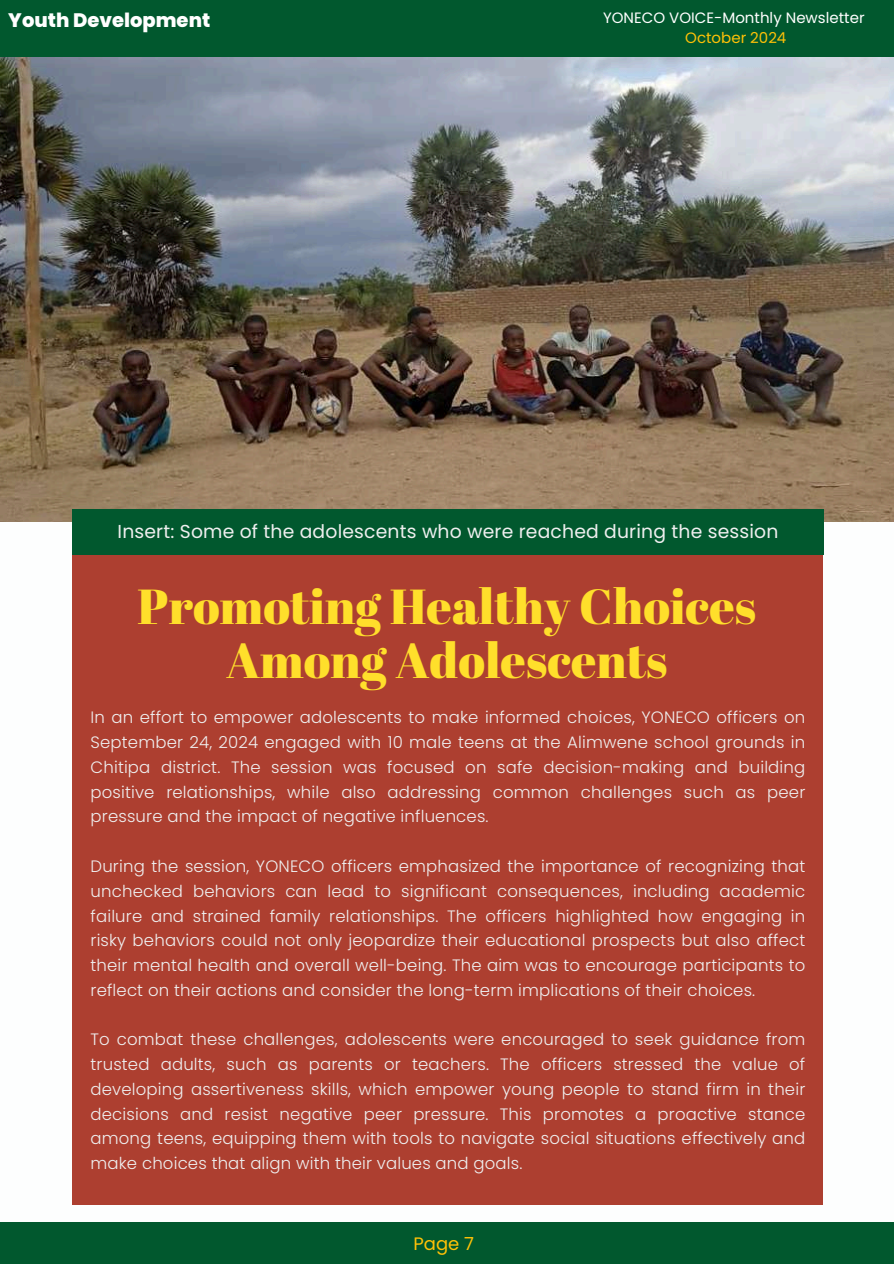
<style>
.page{position:relative;width:894px;height:1264px;background:#fff}
.page>*{position:absolute;margin:0;border:0;box-sizing:border-box;transform-origin:0 0}
.t1{font:49.05px/54px "Abril Fatface";color:#ffdf2b;text-align:center}
.t2{font:800 19.5px "Poppins";color:#fff}
.t3{font:18.75px "Poppins";letter-spacing:.01em;color:#efefef}
.t4{font:18px "Poppins";color:#ffc107}
.t5{font:300 16.5px/24.8px "Poppins";letter-spacing:.01em;color:#efefef;text-align:justify}
.t6{font:15px "Poppins";color:#fff}
.t7{font:15px "Poppins";color:#ffc107}
</style>
<div class="page">
<img style="left:0;top:56px;width:893px;height:465px">
<div style="left:72px;top:509px;width:750px;height:695px;background:#ad3f30"></div>
<div style="left:0;top:0;width:893px;height:56px;background:#01582e"></div>
<div style="left:0;top:1222px;width:893px;height:41px;background:#01582e"></div>
<div style="left:72px;top:509px;width:751px;height:46px;background:#01582e"></div>
<p class="t2" style="left:8px;top:6px;width:203px">Youth Development</p>
<p class="t6" style="left:603px;top:7px;width:263px">YONECO VOICE-Monthly Newsletter</p>
<p class="t7" style="left:685px;top:27px;width:103px">October 2024</p>
<p class="t3" style="left:117px;top:518px;width:662px">Insert: Some of the adolescents who were reached during the session</p>
<h1 class="t1" style="left:137px;top:578px;width:619px">Promoting Healthy Choices<br>Among Adolescents</h1>
<p class="t5" style="left:90px;top:705px;width:716px">In an effort to empower adolescents to make informed choices, YONECO officers on September 24, 2024 engaged with 10 male teens at the Alimwene school grounds in Chitipa district. The session was focused on safe decision-making and building positive relationships, while also addressing common challenges such as peer pressure and the impact of negative influences.</p>
<p class="t5" style="left:90px;top:853px;width:716px">During the session, YONECO officers emphasized the importance of recognizing that unchecked behaviors can lead to significant consequences, including academic failure and strained family relationships. The officers highlighted how engaging in risky behaviors could not only jeopardize their educational prospects but also affect their mental health and overall well-being. The aim was to encourage participants to reflect on their actions and consider the long-term implications of their choices.</p>
<p class="t5" style="left:90px;top:1027px;width:716px">To combat these challenges, adolescents were encouraged to seek guidance from trusted adults, such as parents or teachers. The officers stressed the value of developing assertiveness skills, which empower young people to stand firm in their decisions and resist negative peer pressure. This promotes a proactive stance among teens, equipping them with tools to navigate social situations effectively and make choices that align with their values and goals.</p>
<p class="t4" style="left:413px;top:1231px;width:62px">Page 7</p>
</div>
